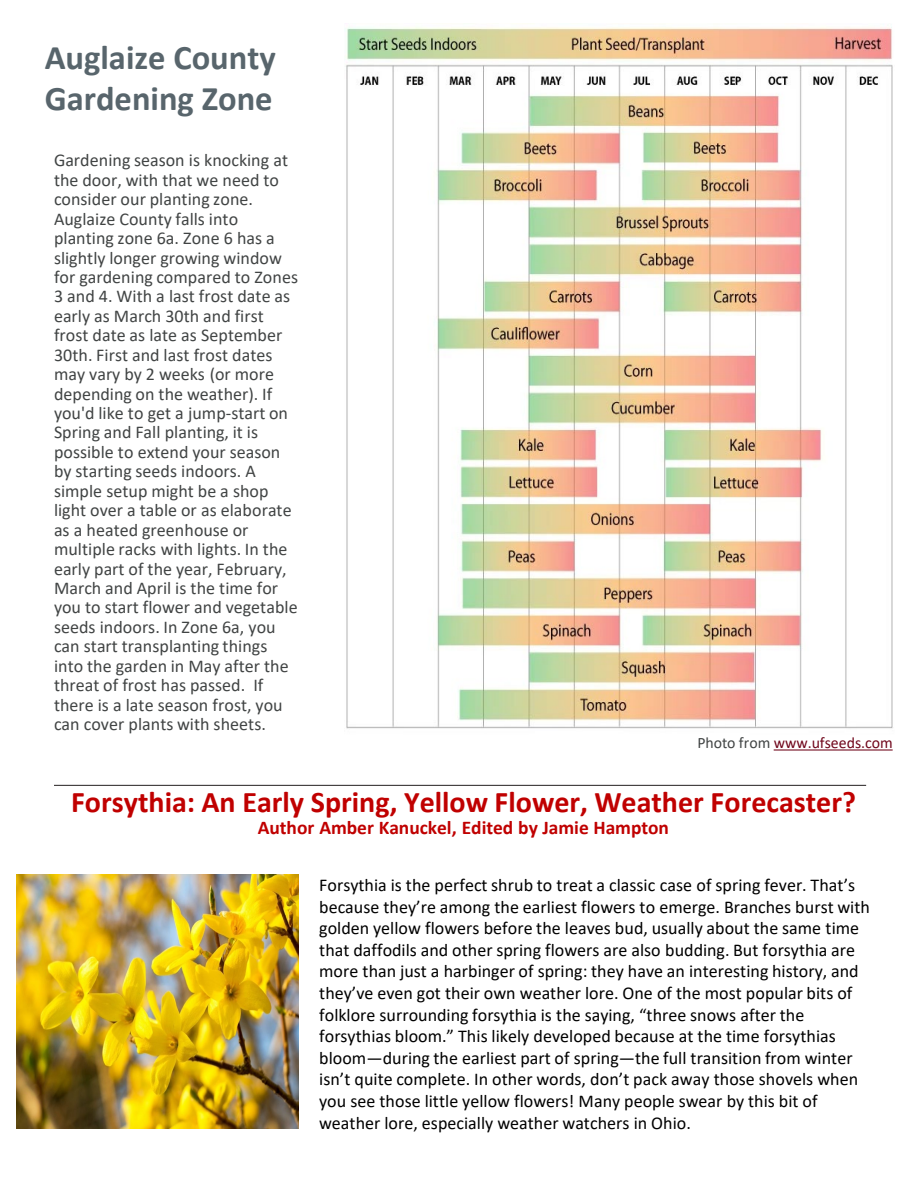
<style>
.page{position:relative;width:918px;height:1188px;background:#fff}
.page>*{position:absolute;margin:0;border:0;box-sizing:border-box;transform-origin:0 0}
.t1{font:700 34.5px/41.4px "Calibri";color:#58656c}
.t2{font:700 30px "Calibri";color:#c00000}
.t3{font:700 19.5px "Calibri";color:#c00000}
.t4{font:18px/19.5px "Calibri";color:#414444}
.t5{font:18px/21.6px "Calibri";color:#000}
.t6{font:15.9px "Calibri";color:#70061b}
.s1{color:#414444}
</style>
<div class="page">
<hr style="left:54px;top:785px;width:812px;height:1px;background:#231f20">
<img style="left:345px;top:27px;width:548px;height:702px">
<svg style="left:774px;top:749px;width:119px;height:2px"></svg>
<img style="left:17px;top:874px;width:282px;height:254px">
<p class="t1" style="left:45px;top:36px;width:233px">Auglaize County<br>Gardening Zone</p>
<p class="t4" style="left:54px;top:150px;width:246px">Gardening season is knocking at the door, with that we need to consider our planting zone.<br>Auglaize County falls into planting zone 6a. Zone 6 has a slightly longer growing window for gardening compared to Zones<br>3 and 4. With a last frost date as early as March 30th and first frost date as late as September<br>30th. First and last frost dates may vary by 2 weeks (or more depending on the weather). If you'd like to get a jump-start on<br>Spring and Fall planting, it is possible to extend your season by starting seeds indoors. A simple setup might be a shop light over a table or as elaborate as a heated greenhouse or multiple racks with lights. In the early part of the year, February,<br>March and April is the time for you to start flower and vegetable seeds indoors. In Zone 6a, you can start transplanting things into the garden in May after the threat of frost has passed. If there is a late season frost, you can cover plants with sheets.</p>
<p class="t6" style="left:697px;top:731px;width:197px"><span class="s1">Photo from</span> www.ufseeds.com</p>
<p class="t2" style="left:71px;top:781px;width:786px">Forsythia: An Early Spring, Yellow Flower, Weather Forecaster?</p>
<p class="t3" style="left:258px;top:813px;width:413px">Author Amber Kanuckel, Edited by Jamie Hampton</p>
<p class="t5" style="left:319px;top:874px;width:552px">Forsythia is the perfect shrub to treat a classic case of spring fever. That’s because they’re among the earliest flowers to emerge. Branches burst with golden yellow flowers before the leaves bud, usually about the same time that daffodils and other spring flowers are also budding. But forsythia are more than just a harbinger of spring: they have an interesting history, and they’ve even got their own weather lore. One of the most popular bits of folklore surrounding forsythia is the saying, “three snows after the forsythias bloom.” This likely developed because at the time forsythias bloom—during the earliest part of spring—the full transition from winter isn’t quite complete. In other words, don’t pack away those shovels when you see those little yellow flowers! Many people swear by this bit of weather lore, especially weather watchers in Ohio.</p>
</div>
